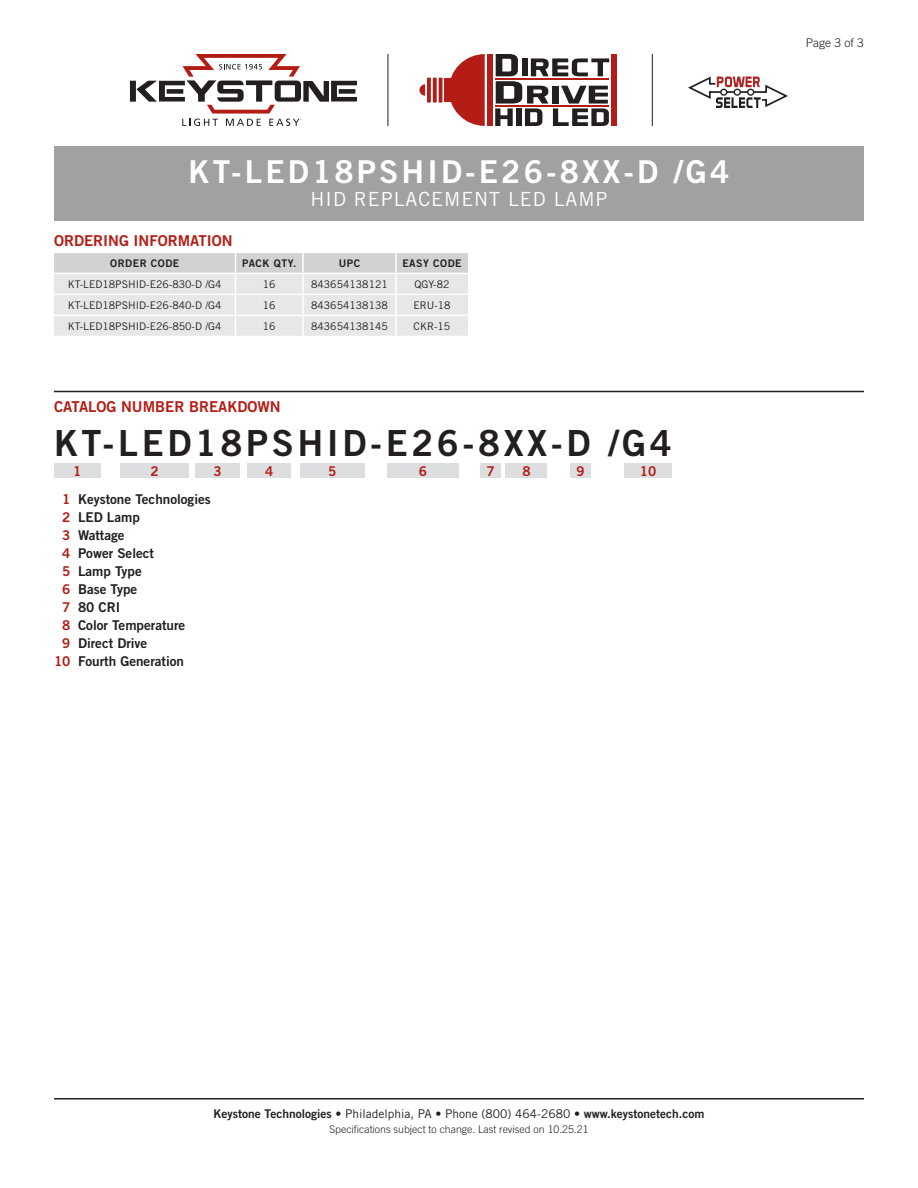
<style>
.page{position:relative;width:918px;height:1188px;background:#fff}
.page>*{position:absolute;margin:0;border:0;box-sizing:border-box;transform-origin:0 0}
.CatalogNumber{font:36px "Trade Gothic Bold Two";letter-spacing:.1em;color:#231f20}
.t1{font:31.5px "Trade Gothic Bold Two";letter-spacing:.1em;color:#fff}
.SubTitle{font:19.5px "Trade Gothic";letter-spacing:.05em;color:#fff}
.Heading_01{font:15px "Trade Gothic Bold Two";color:#b41d15}
.Catalog_Key{font:13.5px "Trade Gothic Bold Two";color:#231f20}
.Catalog_BarNumber{font:13.5px "Trade Gothic Bold Two";color:#b41d15}
.t2{font:12px "Trade Gothic Bold Two";color:#231f20}
.Page{font:300 12px "Trade Gothic";color:#231f20}
.Table_Text{font:10.5px "Trade Gothic";color:#231f20}
.Rev{font:300 10.5px "Trade Gothic";color:#231f20}
.Table_Header_Caps{font:10.5px "Trade Gothic Bold Two";letter-spacing:.05em;color:#231f20}
.s1{color:#b41d15}
.s2{font-family:"Trade Gothic"}
</style>
<div class="page">
<div style="left:54px;top:146px;width:810px;height:74px;background:#a0a1a3"></div>
<hr style="left:54px;top:1098px;width:810px;height:2px;background:#231f20">
<svg style="left:54px;top:253px;width:414px;height:83px;background:#e2e3e5"></svg>
<hr style="left:302px;top:315px;width:2px;height:21px;background:#fff">
<hr style="left:395px;top:315px;width:2px;height:21px;background:#fff">
<hr style="left:54px;top:273px;width:182px;height:1px;background:#fff">
<hr style="left:236px;top:273px;width:67px;height:1px;background:#fff">
<hr style="left:303px;top:273px;width:93px;height:1px;background:#fff">
<hr style="left:396px;top:273px;width:72px;height:1px;background:#fff">
<hr style="left:388px;top:54px;width:1px;height:72px;background:#231f20">
<hr style="left:652px;top:54px;width:1px;height:72px;background:#231f20">
<svg style="left:449px;top:54px;width:36px;height:72px"></svg>
<div style="left:487px;top:54px;width:6px;height:72px;background:#b41d15"></div>
<div style="left:612px;top:54px;width:5px;height:72px;background:#b41d15"></div>
<div style="left:444px;top:79px;width:7px;height:23px;background:#b41d15"></div>
<svg style="left:419px;top:84px;width:6px;height:12px"></svg>
<svg style="left:439px;top:78px;width:4px;height:25px"></svg>
<svg style="left:433px;top:78px;width:4px;height:25px"></svg>
<svg style="left:427px;top:78px;width:4px;height:25px"></svg>
<svg style="left:495px;top:54px;width:114px;height:72px"></svg>
<svg style="left:130px;top:54px;width:227px;height:72px"></svg>
<svg style="left:688px;top:76px;width:100px;height:32px"></svg>
<hr style="left:54px;top:391px;width:810px;height:1px;background:#231f20">
<div style="left:624px;top:463px;width:48px;height:15px;background:#dddee0"></div>
<div style="left:54px;top:463px;width:46px;height:15px;background:#dddee0"></div>
<div style="left:120px;top:463px;width:69px;height:15px;background:#dddee0"></div>
<div style="left:248px;top:463px;width:43px;height:15px;background:#dddee0"></div>
<div style="left:195px;top:463px;width:45px;height:15px;background:#dddee0"></div>
<div style="left:387px;top:463px;width:72px;height:15px;background:#dddee0"></div>
<div style="left:480px;top:463px;width:21px;height:15px;background:#dddee0"></div>
<div style="left:570px;top:463px;width:21px;height:15px;background:#dddee0"></div>
<div style="left:506px;top:463px;width:42px;height:15px;background:#dddee0"></div>
<div style="left:300px;top:463px;width:64px;height:15px;background:#dddee0"></div>
<p class="t1" style="left:189px;top:152px;width:542px">KT-LED18PSHID-E26-8XX-D /G4</p>
<p class="SubTitle" style="left:310px;top:188px;width:299px">HID REPLACEMENT LED LAMP</p>
<p class="Heading_01" style="left:54px;top:231px;width:180px">ORDERING INFORMATION</p>
<p class="Table_Header_Caps" style="left:110px;top:257px;width:71px">ORDER CODE</p>
<p class="Table_Header_Caps" style="left:242px;top:257px;width:56px">PACK QTY.</p>
<p class="Table_Header_Caps" style="left:339px;top:257px;width:23px">UPC</p>
<p class="Table_Header_Caps" style="left:402px;top:257px;width:61px">EASY CODE</p>
<p class="Table_Text" style="left:68px;top:278px;width:155px">KT-LED18PSHID-E26-830-D /G4</p>
<p class="Table_Text" style="left:263px;top:278px;width:14px">16</p>
<p class="Table_Text" style="left:311px;top:278px;width:78px">843654138121</p>
<p class="Table_Text" style="left:414px;top:278px;width:37px">QGY-82</p>
<p class="Table_Text" style="left:68px;top:299px;width:155px">KT-LED18PSHID-E26-840-D /G4</p>
<p class="Table_Text" style="left:263px;top:299px;width:14px">16</p>
<p class="Table_Text" style="left:311px;top:299px;width:78px">843654138138</p>
<p class="Table_Text" style="left:413px;top:299px;width:39px">ERU-18</p>
<p class="Table_Text" style="left:68px;top:320px;width:155px">KT-LED18PSHID-E26-850-D /G4</p>
<p class="Table_Text" style="left:263px;top:320px;width:14px">16</p>
<p class="Table_Text" style="left:311px;top:320px;width:78px">843654138145</p>
<p class="Table_Text" style="left:414px;top:320px;width:38px">CKR-15</p>
<p class="Heading_01" style="left:54px;top:397px;width:228px">CATALOG NUMBER BREAKDOWN</p>
<p class="CatalogNumber" style="left:54px;top:421px;width:619px">KT-LED18PSHID-E26-8XX-D /G4</p>
<p class="Catalog_BarNumber" style="left:73px;top:463px;width:10px">1</p>
<p class="Catalog_BarNumber" style="left:150px;top:463px;width:10px">2</p>
<p class="Catalog_BarNumber" style="left:213px;top:463px;width:10px">3</p>
<p class="Catalog_BarNumber" style="left:265px;top:463px;width:10px">4</p>
<p class="Catalog_BarNumber" style="left:328px;top:463px;width:10px">5</p>
<p class="Catalog_BarNumber" style="left:419px;top:463px;width:10px">6</p>
<p class="Catalog_BarNumber" style="left:486px;top:463px;width:10px">7</p>
<p class="Catalog_BarNumber" style="left:522px;top:463px;width:10px">8</p>
<p class="Catalog_BarNumber" style="left:576px;top:463px;width:10px">9</p>
<p class="Catalog_Key" style="left:62px;top:490px;width:150px"><span class="s1">1</span> Keystone Technologies</p>
<p class="Catalog_Key" style="left:62px;top:508px;width:79px"><span class="s1">2</span> LED Lamp</p>
<p class="Catalog_Key" style="left:62px;top:526px;width:64px"><span class="s1">3</span> Wattage</p>
<p class="Catalog_Key" style="left:62px;top:544px;width:93px"><span class="s1">4</span> Power Select</p>
<p class="Catalog_Key" style="left:62px;top:562px;width:81px"><span class="s1">5</span> Lamp Type</p>
<p class="Catalog_Key" style="left:62px;top:580px;width:77px"><span class="s1">6</span> Base Type</p>
<p class="Catalog_Key" style="left:62px;top:598px;width:60px"><span class="s1">7</span> 80 CRI</p>
<p class="Catalog_Key" style="left:62px;top:616px;width:125px"><span class="s1">8</span> Color Temperature</p>
<p class="Catalog_Key" style="left:62px;top:634px;width:87px"><span class="s1">9</span> Direct Drive</p>
<p class="Catalog_Key" style="left:54px;top:652px;width:132px"><span class="s1">10</span> Fourth Generation</p>
<p class="Catalog_BarNumber" style="left:640px;top:463px;width:18px">10</p>
<p class="Page" style="left:806px;top:36px;width:60px">Page 3 of 3</p>
<p class="t2" style="left:214px;top:1106px;width:492px">Keystone Technologies <span class="s2">• Philadelphia, PA • Phone (800) 464-2680 •</span> www.keystonetech.com</p>
<p class="Rev" style="left:329px;top:1123px;width:261px">Specifications subject to change. Last revised on 10.25.21</p>
</div>
